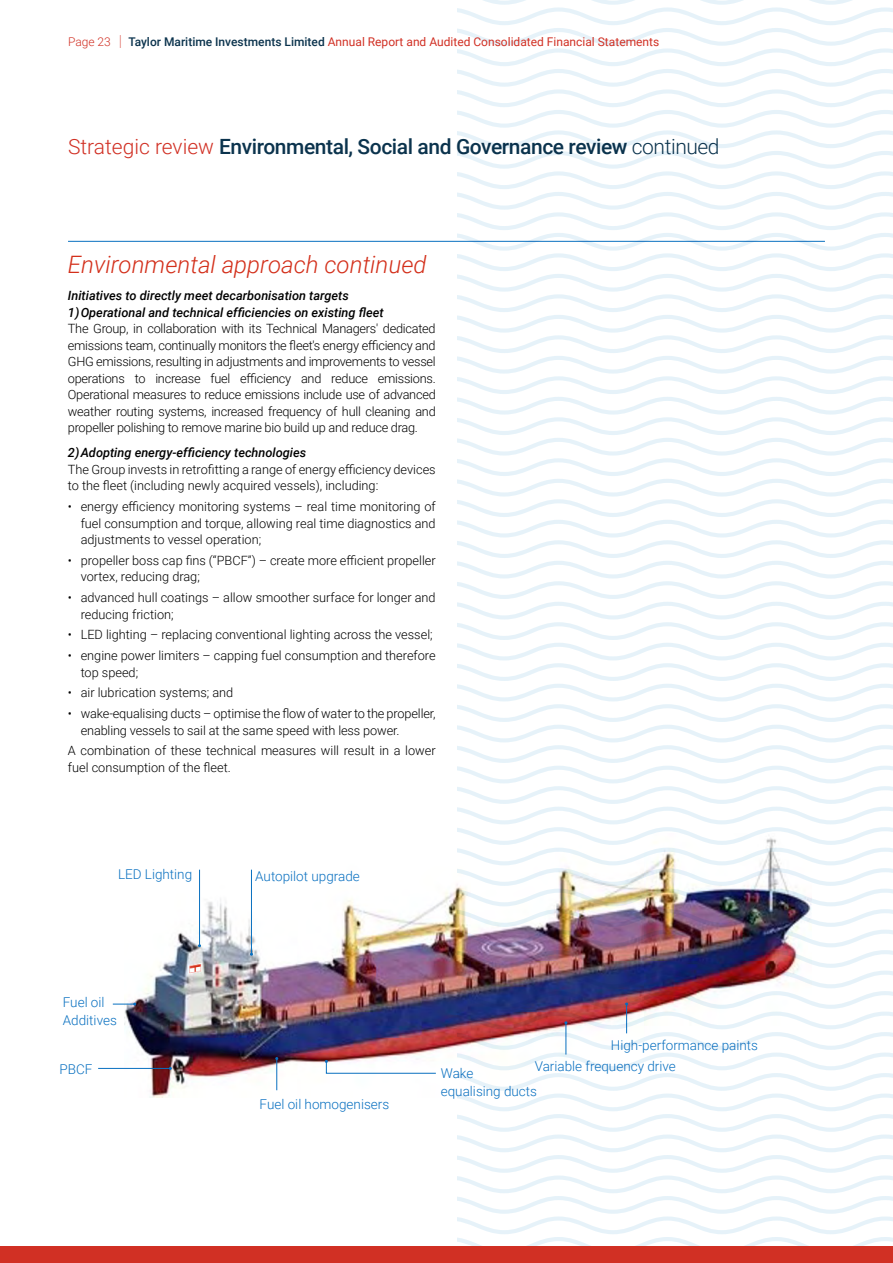
<style>
.page{position:relative;width:893px;height:1263px;background:#fff}
.page>*{position:absolute;margin:0;border:0;box-sizing:border-box;transform-origin:0 0}
.t1{font:italic 300 24px "Roboto";color:#d32f1a}
.t2{font:500 21px "Roboto";letter-spacing:-.02em;color:#0b334d}
.t3{font:300 13.5px/18px "Roboto";color:#0970c0}
.t4{font:300 12.75px/16.5px "Roboto";color:#000}
.t5{font:italic 500 12.75px/16.5px "Roboto";color:#000}
.t6{font:12px "Roboto";color:#d13024}
.s1{font-weight:300}
.s2{font-weight:100;font-size:18px}
.s3{font-weight:500;color:#0b334d}
.s4{font-weight:300;color:#d13024}
</style>
<div class="page">
<hr style="left:68px;top:241px;width:757px;height:1px;background:#0970c0">
<img style="left:125px;top:869px;width:332px;height:228px">
<hr style="left:199px;top:870px;width:1px;height:76px;background:#0970c0">
<hr style="left:251px;top:870px;width:1px;height:84px;background:#0970c0">
<hr style="left:276px;top:1058px;width:1px;height:32px;background:#0970c0">
<svg style="left:113px;top:1002px;width:23px;height:3px"></svg>
<hr style="left:98px;top:1068px;width:72px;height:1px;background:#0970c0">
<svg style="left:325px;top:1060px;width:112px;height:14px"></svg>
<svg style="left:457px;top:0;width:436px;height:1246px"></svg>
<div style="left:0;top:1246px;width:893px;height:17px;background:#d13024"></div>
<p class="t6" style="left:68px;top:34px;width:593px"><span class="s1">Page 23</span> <span class="s2">I</span> <span class="s3">Taylor Maritime Investments Limited</span> Annual Report and Audited Consolidated Financial Statements</p>
<h2 class="t2" style="left:68px;top:132px;width:653px"><span class="s4">Strategic review</span> Environmental, Social and Governance review <span class="s1">continued</span></h2>
<h1 class="t1" style="left:68px;top:248px;width:360px">Environmental approach continued</h1>
<p class="t5" style="left:68px;top:287px;width:317px">Initiatives to directly meet decarbonisation targets<br>1)Operational and technical efficiencies on existing fleet</p>
<p class="t4" style="left:68px;top:320px;width:369px;text-align:justify">The Group, in collaboration with its Technical Managers' dedicated emissions team, continually monitors the fleet's energy efficiency and GHG emissions, resulting in adjustments and improvements to vessel operations to increase fuel efficiency and reduce emissions.<br>Operational measures to reduce emissions include use of advanced weather routing systems, increased frequency of hull cleaning and propeller polishing to remove marine bio build up and reduce drag.</p>
<p class="t5" style="left:68px;top:444px;width:240px">2)Adopting energy-efficiency technologies</p>
<p class="t4" style="left:68px;top:460px;width:369px">The Group invests in retrofitting a range of energy efficiency devices to the fleet (including newly acquired vessels), including:</p>
<p class="t4" style="left:81px;top:498px;width:357px;text-align:justify;text-indent:-13px">• energy efficiency monitoring systems – real time monitoring of fuel consumption and torque, allowing real time diagnostics and adjustments to vessel operation;</p>
<p class="t4" style="left:81px;top:551px;width:357px;text-indent:-13px">• propeller boss cap fins (“PBCF”) – create more efficient propeller vortex, reducing drag;</p>
<p class="t4" style="left:81px;top:589px;width:357px;text-indent:-13px">• advanced hull coatings – allow smoother surface for longer and reducing friction;</p>
<p class="t4" style="left:68px;top:626px;width:366px">• LED lighting – replacing conventional lighting across the vessel;</p>
<p class="t4" style="left:81px;top:647px;width:357px;text-indent:-13px">• engine power limiters – capping fuel consumption and therefore top speed;</p>
<p class="t4" style="left:68px;top:684px;width:167px">• air lubrication systems; and</p>
<p class="t4" style="left:81px;top:705px;width:357px;text-indent:-13px">• wake-equalising ducts – optimise the flow of water to the propeller, enabling vessels to sail at the same speed with less power.</p>
<p class="t4" style="left:68px;top:742px;width:369px">A combination of these technical measures will result in a lower fuel consumption of the fleet.</p>
<p class="t3" style="left:118px;top:865px;width:76px">LED Lighting</p>
<p class="t3" style="left:63px;top:993px;width:56px">Fuel oil<br>Additives</p>
<p class="t3" style="left:60px;top:1060px;width:34px">PBCF</p>
<p class="t3" style="left:255px;top:867px;width:106px">Autopilot upgrade</p>
<p class="t3" style="left:260px;top:1094px;width:131px">Fuel oil homogenisers</p>
<p class="t3" style="left:611px;top:1036px;width:149px">High-performance paints</p>
<p class="t3" style="left:535px;top:1057px;width:143px">Variable frequency drive</p>
<p class="t3" style="left:441px;top:1063px;width:98px">Wake<br>equalising ducts</p>
</div>
